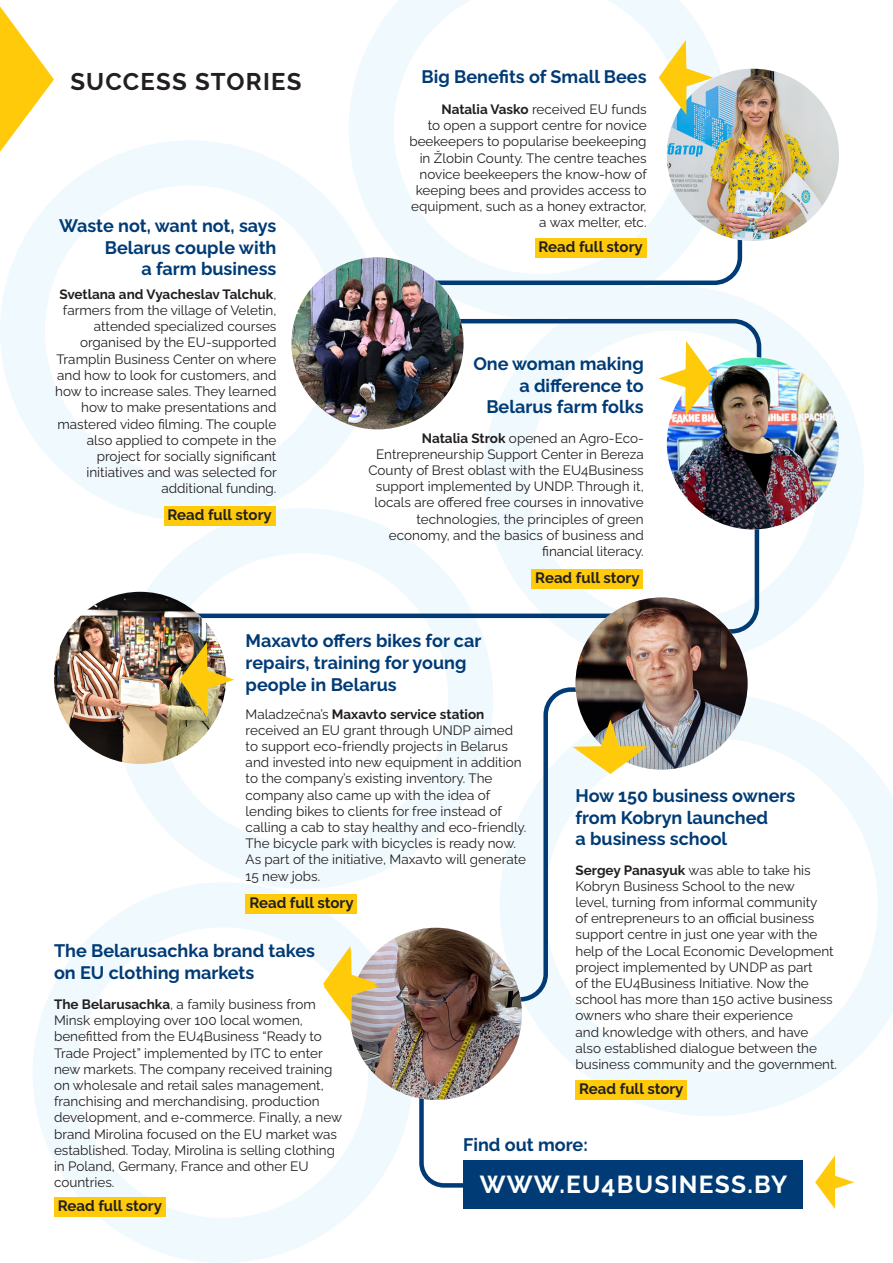
<style>
.page{position:relative;width:893px;height:1263px;background:#fff}
.page>*{position:absolute;margin:0;border:0;box-sizing:border-box;transform-origin:0 0}
.t1{font:24.6px "Raleway v 4020 Bold";letter-spacing:.05em;color:#fff}
.t2{font:24px "Raleway v 4020 Bold";letter-spacing:.05em;color:#231f20}
.t3{font:18px/21.6px "Raleway v 4020 Bold";color:#003b75}
.t4{font:15px "Raleway v 4020 Bold";color:#231f20}
.t5{font:13.5px/16.2px "Raleway v 4020 Regular";color:#231f20;text-align:right}
.s1{font-family:"Raleway v 4020 Bold"}
</style>
<div class="page">
<svg style="left:503px;top:696px;width:390px;height:420px"></svg>
<svg style="left:349px;top:0;width:380px;height:317px"></svg>
<div style="left:0;top:140px;width:381px;height:381px;border:45px solid #f0f9fd;border-radius:50%"></div>
<div style="left:483px;top:286px;width:381px;height:380px;border:45px solid #f0f9fd;border-radius:50%"></div>
<div style="left:113px;top:508px;width:380px;height:381px;border:45px solid #f0f9fd;border-radius:50%"></div>
<div style="left:33px;top:882px;width:380px;height:381px;border:45px solid #f0f9fd;border-radius:50%"></div>
<div style="left:153px;top:613px;width:476px;height:5px;background:#003b75"></div>
<svg style="left:684px;top:495px;width:77px;height:141px"></svg>
<svg style="left:359px;top:185px;width:385px;height:102px"></svg>
<img style="left:667px;top:69px;width:172px;height:172px;border-radius:86px">
<img style="left:291px;top:257px;width:173px;height:172px;border-radius:86px">
<img style="left:667px;top:357px;width:172px;height:172px;border-radius:86px">
<img style="left:54px;top:592px;width:172px;height:172px;border-radius:86px">
<img style="left:575px;top:597px;width:173px;height:173px;border-radius:86px">
<svg style="left:0;top:6px;width:54px;height:146px"></svg>
<svg style="left:815px;top:1155px;width:39px;height:54px"></svg>
<div style="left:463px;top:1160px;width:340px;height:49px;background:#003b75"></div>
<svg style="left:419px;top:1091px;width:55px;height:97px"></svg>
<img style="left:350px;top:928px;width:172px;height:172px;border-radius:86px">
<div style="left:535px;top:238px;width:111px;height:20px;background:#feca0a"></div>
<div style="left:164px;top:506px;width:111px;height:20px;background:#feca0a"></div>
<div style="left:531px;top:569px;width:112px;height:20px;background:#feca0a"></div>
<div style="left:246px;top:894px;width:111px;height:19px;background:#feca0a"></div>
<div style="left:575px;top:1080px;width:112px;height:20px;background:#feca0a"></div>
<div style="left:54px;top:1197px;width:112px;height:20px;background:#feca0a"></div>
<svg style="left:659px;top:40px;width:54px;height:75px"></svg>
<svg style="left:323px;top:946px;width:55px;height:78px"></svg>
<svg style="left:486px;top:685px;width:161px;height:319px"></svg>
<svg style="left:404px;top:317px;width:359px;height:102px"></svg>
<img style="left:180px;top:642px;width:54px;height:75px">
<p class="t2" style="left:70px;top:63px;width:233px">SUCCESS STORIES</p>
<p class="t3" style="left:59px;top:213px;width:219px;text-align:right">Waste not, want not, says<br>Belarus couple with<br>a farm business</p>
<p class="t5" style="left:55px;top:285px;width:223px"><span class="s1">Svetlana and Vyacheslav Talchuk</span>, farmers from the village of Veletin, attended specialized courses organised by the EU-supported<br>Tramplin Business Center on where and how to look for customers, and how to increase sales. They learned how to make presentations and mastered video filming. The couple also applied to compete in the project for socially significant initiatives and was selected for additional funding.</p>
<p class="t4" style="left:167px;top:503px;width:106px">Read full story</p>
<p class="t3" style="left:422px;top:64px;width:226px">Big Benefits of Small Bees</p>
<p class="t5" style="left:409px;top:100px;width:239px"><span class="s1">Natalia Vasko</span> received EU funds<br>to open a support centre for novice beekeepers to popularise beekeeping in Žlobin County. The centre teaches novice beekeepers the know-how of keeping bees and provides access to equipment, such as a honey extractor, a wax melter, etc.</p>
<p class="t4" style="left:538px;top:235px;width:106px">Read full story</p>
<p class="t3" style="left:473px;top:351px;width:172px;text-align:right">One woman making a difference to<br>Belarus farm folks</p>
<p class="t5" style="left:368px;top:428px;width:277px"><span class="s1">Natalia Strok</span> opened an Agro-Eco-Entrepreneurship Support Center in Bereza County of Brest oblast with the EU4Business support implemented by UNDP. Through it, locals are offered free courses in innovative technologies, the principles of green economy, and the basics of business and financial literacy.</p>
<p class="t4" style="left:535px;top:566px;width:106px">Read full story</p>
<p class="t3" style="left:246px;top:628px;width:237px">Maxavto offers bikes for car repairs, training for young people in Belarus</p>
<p class="t5" style="left:246px;top:704px;width:282px;text-align:left">Maladzečna’s <span class="s1">Maxavto service station </span>received an EU grant through UNDP aimed to support eco-friendly projects in Belarus and invested into new equipment in addition to the company’s existing inventory. The company also came up with the idea of lending bikes to clients for free instead of calling a cab to stay healthy and eco-friendly.<br>The bicycle park with bicycles is ready now.<br>As part of the initiative, Maxavto will generate 15 new jobs.</p>
<p class="t3" style="left:575px;top:783px;width:221px">How 150 business owners from Kobryn launched<br>a business school</p>
<p class="t5" style="left:575px;top:860px;width:263px;text-align:left"><span class="s1">Sergey Panasyuk</span> was able to take his Kobryn Business School to the new<br>level, turning from informal community<br>of entrepreneurs to an official business support centre in just one year with the help of the Local Economic Development project implemented by UNDP as part<br>of the EU4Business Initiative. Now the school has more than 150 active business owners who share their experience<br>and knowledge with others, and have also established dialogue between the business community and the government.</p>
<p class="t4" style="left:579px;top:1077px;width:106px">Read full story</p>
<p class="t4" style="left:249px;top:891px;width:106px">Read full story</p>
<p class="t3" style="left:54px;top:938px;width:263px">The Belarusachka brand takes on EU clothing markets</p>
<p class="t5" style="left:54px;top:995px;width:290px;text-align:left"><span class="s1">The Belarusachka</span>, a family business from Minsk employing over 100 local women, benefitted from the EU4Business “Ready to Trade Project” implemented by ITC to enter new markets. The company received training on wholesale and retail sales management, franchising and merchandising, production development, and e-commerce. Finally, a new brand Mirolina focused on the EU market was established. Today, Mirolina is selling clothing in Poland, Germany, France and other EU countries.</p>
<p class="t3" style="left:463px;top:1132px;width:126px">Find out more:</p>
<p class="t1" style="left:480px;top:1166px;width:309px">WWW.EU4BUSINESS.BY</p>
<p class="t4" style="left:58px;top:1194px;width:106px">Read full story</p>
</div>
